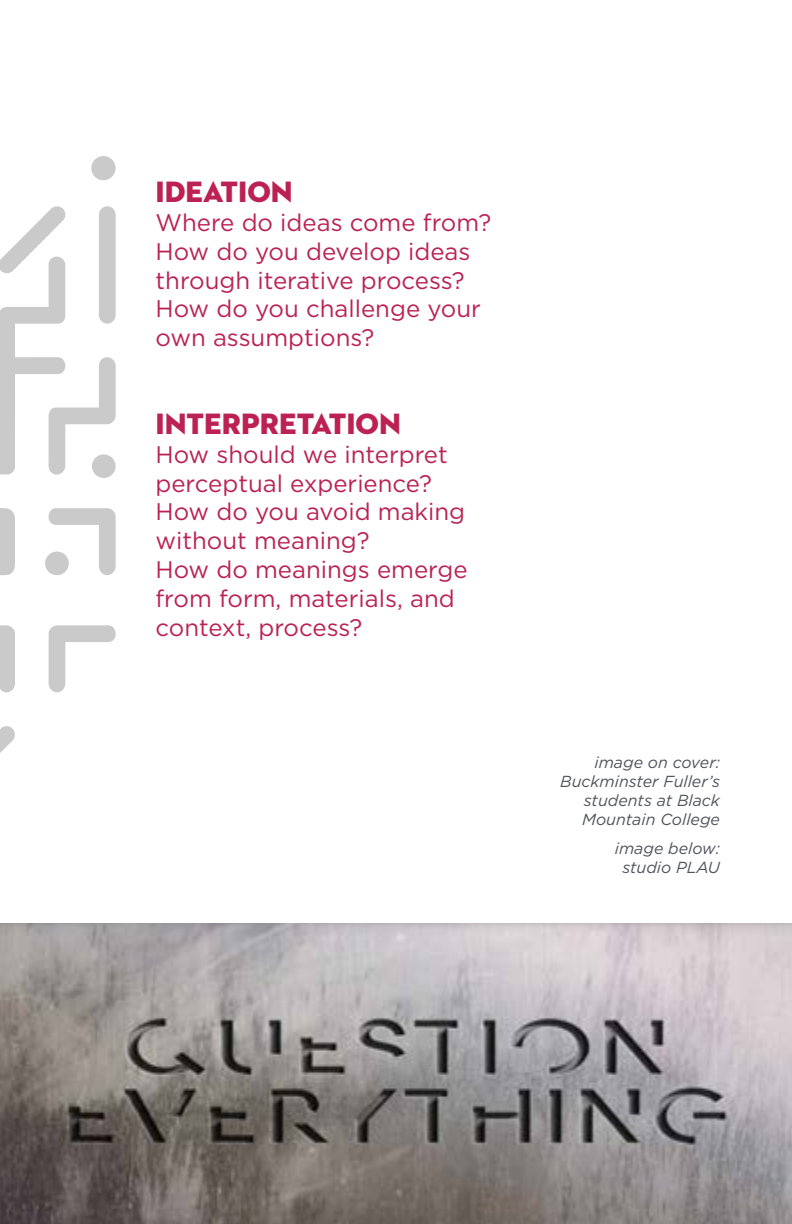
<style>
.page{position:relative;width:792px;height:1224px;background:#fff}
.page>*{position:absolute;margin:0;border:0;box-sizing:border-box;transform-origin:0 0}
.t1{font:30px "Neutraface 2 Display Titling";color:#bb2253}
.t2{font:24px/28.8px "Gotham HTF";color:#bb2253}
.t3{font:italic 16px/19.2px "Gotham HTF";color:#51535d;text-align:center}
</style>
<div class="page">
<img style="left:0;top:923px;width:792px;height:301px">
<svg style="left:49px;top:508px;width:67px;height:67px"></svg>
<svg style="left:0;top:625px;width:15px;height:67px"></svg>
<svg style="left:49px;top:625px;width:67px;height:67px"></svg>
<div style="left:45px;top:552px;width:24px;height:23px;background:#cacaca;border-radius:50%"></div>
<svg style="left:92px;top:454px;width:24px;height:24px"></svg>
<div style="left:91px;top:156px;width:25px;height:24px;background:#cacaca;border-radius:50%"></div>
<svg style="left:0;top:508px;width:15px;height:67px"></svg>
<svg style="left:0;top:726px;width:15px;height:27px"></svg>
<svg style="left:0;top:206px;width:116px;height:269px"></svg>
<p class="t1" style="left:156px;top:173px;width:139px">IDEATION</p>
<p class="t2" style="left:156px;top:208px;width:337px">Where do ideas come from?<br>How do you develop ideas through iterative process?<br>How do you challenge your own assumptions?</p>
<p class="t1" style="left:156px;top:405px;width:247px">INTERPRETATION</p>
<p class="t2" style="left:156px;top:440px;width:314px">How should we interpret perceptual experience?<br>How do you avoid making without meaning?<br>How do meanings emerge from form, materials, and context, process?</p>
<p class="t3" style="left:560px;top:752px;width:161px;text-align:right">image on cover:<br>Buckminster Fuller’s students at Black<br>Mountain College</p>
<p class="t3" style="left:615px;top:839px;width:107px">image below: studio PLAU</p>
</div>
